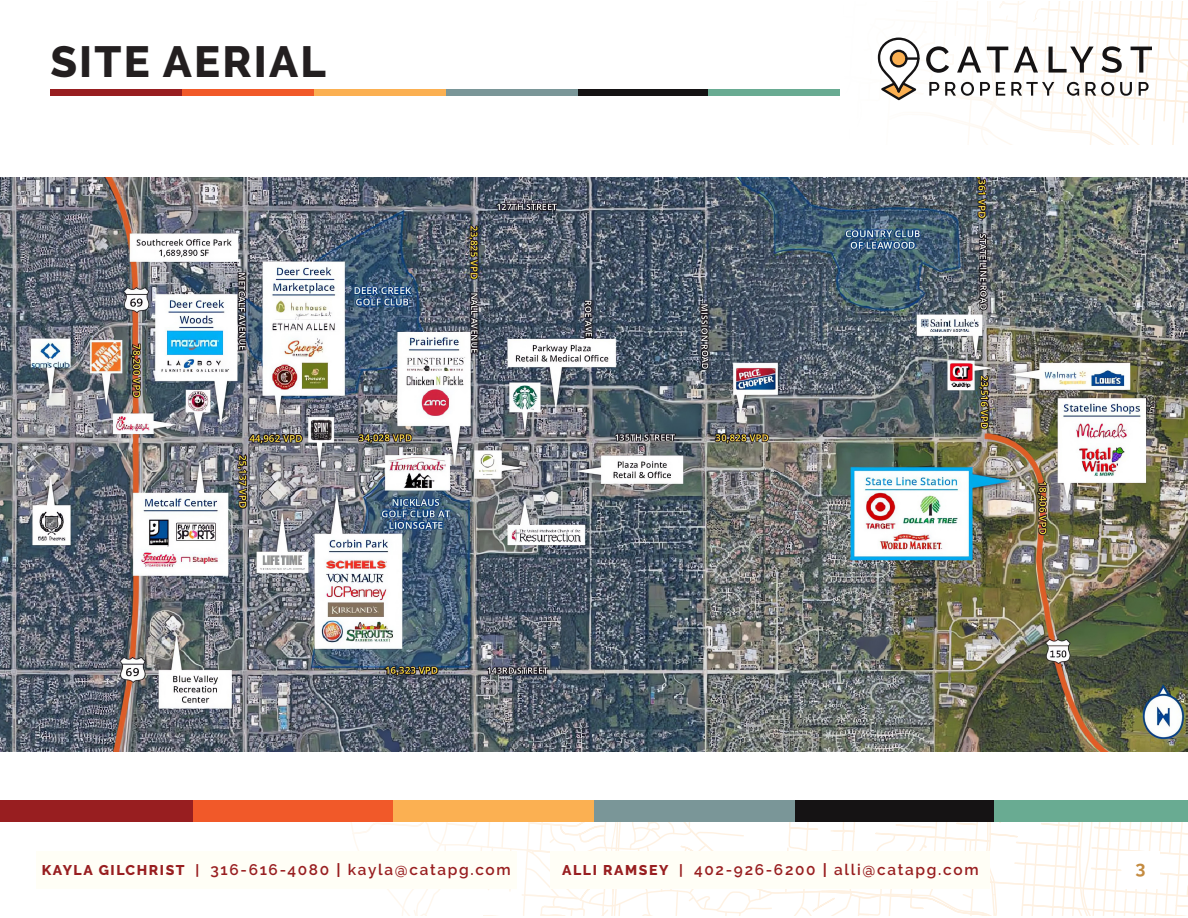
<style>
.page{position:relative;width:1188px;height:918px;background:#fff}
.page>*{position:absolute;margin:0;border:0;box-sizing:border-box;transform-origin:0 0}
.t1{font:800 43.5px "Raleway";letter-spacing:.05em;color:#231f20}
.t2{font:700 18px "Raleway";color:#c48b40}
.t3{font:600 15.3px "Raleway";letter-spacing:.11em;color:#981e20}
.s1{font-weight:800;font-size:14.1px}
.s2{font-weight:700;font-size:14.1px}
.s3{font-weight:700}
</style>
<div class="page">
<svg style="left:351px;top:822px;width:79px;height:93px"></svg>
<svg style="left:773px;top:822px;width:415px;height:93px"></svg>
<svg style="left:465px;top:822px;width:308px;height:93px"></svg>
<div style="left:1122px;top:851px;width:38px;height:37px;background:#fff"></div>
<div style="left:192px;top:800px;width:201px;height:22px;background:#f15929"></div>
<div style="left:0;top:800px;width:193px;height:22px;background:#981e20"></div>
<div style="left:393px;top:800px;width:201px;height:22px;background:#fbb052"></div>
<div style="left:594px;top:800px;width:201px;height:22px;background:#7a9698"></div>
<div style="left:795px;top:800px;width:202px;height:22px;background:#151314"></div>
<div style="left:994px;top:800px;width:194px;height:22px;background:#69ab92"></div>
<div style="left:36px;top:851px;width:481px;height:37px;background:#fffef6"></div>
<div style="left:551px;top:851px;width:439px;height:37px;background:#fffef6"></div>
<svg style="left:877px;top:2px;width:311px;height:142px"></svg>
<hr style="left:905px;top:57px;width:15px;height:3px;background:#151314">
<img style="left:0;top:178px;width:1188px;height:574px">
<div style="left:182px;top:89px;width:132px;height:7px;background:#f15929"></div>
<div style="left:50px;top:89px;width:132px;height:7px;background:#981e20"></div>
<div style="left:314px;top:89px;width:132px;height:7px;background:#fbb052"></div>
<div style="left:446px;top:89px;width:132px;height:7px;background:#7a9698"></div>
<div style="left:578px;top:89px;width:132px;height:7px;background:#151314"></div>
<div style="left:708px;top:89px;width:132px;height:7px;background:#69ab92"></div>
<p class="t1" style="left:50px;top:37px;width:277px">SITE AERIAL</p>
<p class="t3" style="left:42px;top:861px;width:471px"><span class="s1">KAYLA GILCHRIST</span> <span class="s2">|</span> 316-616-4080 <span class="s3">|</span> kayla@catapg.com</p>
<p class="t3" style="left:562px;top:861px;width:418px"><span class="s1">ALLI RAMSEY</span> <span class="s2">|</span> 402-926-6200 <span class="s3">|</span> alli@catapg.com</p>
<p class="t2" style="left:1136px;top:857px;width:12px">3</p>
</div>
